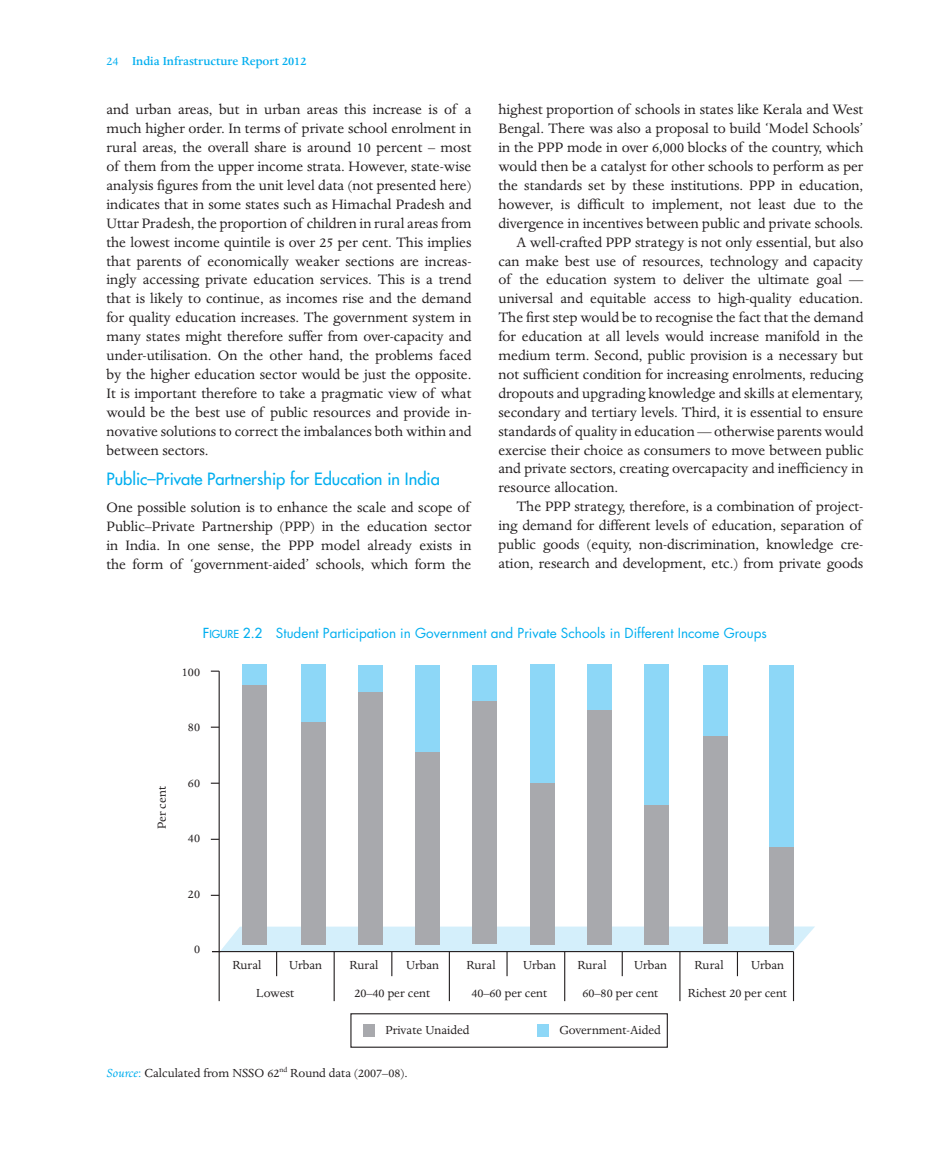
<style>
.page{position:relative;width:948px;height:1169px;background:#fff}
.page>*{position:absolute;margin:0;border:0;box-sizing:border-box;transform-origin:0 0}
.t1{font:500 16.5px "Futura Std";color:#00aeef}
.t2{font:15.75px/18.9px "Dante MT Std";color:#231f20;text-align:justify}
.t3{font:13.5px/28.5px "Dante MT Std";color:#231f20}
.t4{font:13.5px "Futura Std";color:#00aeef}
.t5{font:500 13.5px "Dante MT Std";color:#00aeef}
.s1{font-weight:400}
.s2{font-weight:500}
.s3{font-weight:500;font-size:10.8px}
.s4{font-style:italic;color:#00aeef}
.s5{color:#00aeef}
</style>
<div class="page">
<div style="left:350px;top:1013px;width:318px;height:34px;border:1px solid #231f20"></div>
<div style="left:363px;top:1024px;width:11px;height:12px;background:#a8a9ad"></div>
<div style="left:537px;top:1024px;width:11px;height:12px;background:#8dd7f7"></div>
<div style="left:243px;top:685px;width:24px;height:259px;background:#a8a9ad"></div>
<div style="left:301px;top:721px;width:24px;height:223px;background:#a8a9ad"></div>
<div style="left:358px;top:691px;width:24px;height:253px;background:#a8a9ad"></div>
<div style="left:415px;top:751px;width:24px;height:193px;background:#a8a9ad"></div>
<div style="left:472px;top:700px;width:24px;height:244px;background:#a8a9ad"></div>
<div style="left:531px;top:782px;width:24px;height:162px;background:#a8a9ad"></div>
<div style="left:588px;top:710px;width:24px;height:234px;background:#a8a9ad"></div>
<div style="left:645px;top:805px;width:24px;height:139px;background:#a8a9ad"></div>
<div style="left:703px;top:735px;width:24px;height:209px;background:#a8a9ad"></div>
<div style="left:769px;top:846px;width:24px;height:98px;background:#a8a9ad"></div>
<svg style="left:211px;top:894px;width:8px;height:2px"></svg>
<svg style="left:211px;top:838px;width:8px;height:2px"></svg>
<svg style="left:211px;top:782px;width:8px;height:2px"></svg>
<svg style="left:211px;top:726px;width:8px;height:2px"></svg>
<hr style="left:219px;top:671px;width:1px;height:280px;background:#231f20">
<hr style="left:793px;top:951px;width:1px;height:50px;background:#231f20">
<hr style="left:679px;top:951px;width:1px;height:50px;background:#231f20">
<hr style="left:564px;top:951px;width:1px;height:50px;background:#231f20">
<hr style="left:449px;top:951px;width:1px;height:50px;background:#231f20">
<hr style="left:334px;top:951px;width:1px;height:50px;background:#231f20">
<svg style="left:212px;top:926px;width:603px;height:50px"></svg>
<hr style="left:219px;top:951px;width:1px;height:50px;background:#231f20">
<div style="left:243px;top:664px;width:24px;height:21px;background:#8dd7f7"></div>
<div style="left:301px;top:664px;width:24px;height:57px;background:#8dd7f7"></div>
<div style="left:358px;top:664px;width:24px;height:27px;background:#8dd7f7"></div>
<div style="left:415px;top:664px;width:24px;height:87px;background:#8dd7f7"></div>
<div style="left:472px;top:664px;width:24px;height:36px;background:#8dd7f7"></div>
<div style="left:531px;top:664px;width:24px;height:119px;background:#8dd7f7"></div>
<div style="left:588px;top:664px;width:24px;height:46px;background:#8dd7f7"></div>
<div style="left:645px;top:664px;width:24px;height:141px;background:#8dd7f7"></div>
<div style="left:703px;top:664px;width:24px;height:71px;background:#8dd7f7"></div>
<div style="left:769px;top:664px;width:24px;height:182px;background:#8dd7f7"></div>
<p class="t5" style="left:107px;top:57px;width:201px"><span class="s1">24</span> India Infrastructure Report 2012</p>
<p class="t2" style="left:107px;top:101px;width:366px">and urban areas, but in urban areas this increase is of a much higher order. In terms of private school enrolment in rural areas, the overall share is around 10 percent – most of them from the upper income strata. However, state-wise analysis figures from the unit level data (not presented here) indicates that in some states such as Himachal Pradesh and Uttar Pradesh, the proportion of children in rural areas from the lowest income quintile is over 25 per cent. This implies that parents of economically weaker sections are increas&shy;ingly accessing private education services. This is a trend that is likely to continue, as incomes rise and the demand for quality education increases. The government system in many states might therefore suffer from over-capacity and under-utilisation. On the other hand, the problems faced by the higher education sector would be just the opposite.<br>It is important therefore to take a pragmatic view of what would be the best use of public resources and provide in&shy;novative solutions to correct the imbalances both within and between sectors.</p>
<p class="t1" style="left:107px;top:470px;width:335px">Public–Private Partnership for Education in India</p>
<p class="t2" style="left:107px;top:500px;width:366px">One possible solution is to enhance the scale and scope of Public–Private Partnership (PPP) in the education sector in India. In one sense, the PPP model already exists in the form of ‘government-aided’ schools, which form the</p>
<p class="t2" style="left:498px;top:101px;width:366px">highest proportion of schools in states like Kerala and West</p>
<p class="t2" style="left:498px;top:120px;width:366px">Bengal. There was also a proposal to build ‘Model Schools’</p>
<p class="t2" style="left:498px;top:139px;width:366px">in the PPP mode in over 6,000 blocks of the country, which</p>
<p class="t2" style="left:498px;top:158px;width:366px">would then be a catalyst for other schools to perform as per</p>
<p class="t2" style="left:498px;top:177px;width:366px">the standards set by these institutions. PPP in education,</p>
<p class="t2" style="left:498px;top:196px;width:366px">however, is difficult to implement, not least due to the</p>
<p class="t2" style="left:498px;top:215px;width:366px">divergence in incentives between public and private schools.</p>
<p class="t2" style="left:516px;top:234px;width:348px">A well-crafted PPP strategy is not only essential, but also</p>
<p class="t2" style="left:498px;top:253px;width:366px">can make best use of resources, technology and capacity</p>
<p class="t2" style="left:498px;top:272px;width:366px">of the education system to deliver the ultimate goal —</p>
<p class="t2" style="left:498px;top:290px;width:366px">universal and equitable access to high-quality education.</p>
<p class="t2" style="left:498px;top:309px;width:366px">The first step would be to recognise the fact that the demand</p>
<p class="t2" style="left:498px;top:328px;width:366px">for education at all levels would increase manifold in the</p>
<p class="t2" style="left:498px;top:347px;width:366px">medium term. Second, public provision is a necessary but</p>
<p class="t2" style="left:498px;top:366px;width:366px">not sufficient condition for increasing enrolments, reducing</p>
<p class="t2" style="left:498px;top:385px;width:366px">dropouts and upgrading knowledge and skills at elementary,</p>
<p class="t2" style="left:498px;top:404px;width:366px">secondary and tertiary levels. Third, it is essential to ensure</p>
<p class="t2" style="left:498px;top:423px;width:366px">standards of quality in education — otherwise parents would</p>
<p class="t2" style="left:498px;top:442px;width:366px">exercise their choice as consumers to move between public</p>
<p class="t2" style="left:498px;top:461px;width:366px">and private sectors, creating overcapacity and inefficiency in</p>
<p class="t2" style="left:498px;top:479px;width:121px">resource allocation.</p>
<p class="t2" style="left:516px;top:498px;width:348px">The PPP strategy, therefore, is a combination of project-</p>
<p class="t2" style="left:498px;top:517px;width:365px">ing demand for different levels of education, separation of</p>
<p class="t2" style="left:498px;top:536px;width:366px">public goods (equity, non-discrimination, knowledge cre-</p>
<p class="t2" style="left:498px;top:555px;width:366px">ation, research and development, etc.) from private goods</p>
<p class="t4" style="left:203px;top:627px;width:565px"><span class="s2">F</span><span class="s3">IGURE</span> <span class="s2">2.2</span> Student Participation in Government and Private Schools in Different Income Groups</p>
<p class="t3" style="left:182px;top:658px;width:20px">100</p>
<p class="t3" style="left:149px;top:829px;width:44px;rotate:-90deg">Per cent</p>
<p class="t3" style="left:188px;top:714px;width:14px">80</p>
<p class="t3" style="left:188px;top:769px;width:14px">60</p>
<p class="t3" style="left:188px;top:825px;width:14px">40</p>
<p class="t3" style="left:188px;top:880px;width:14px">20</p>
<p class="t3" style="left:194px;top:936px;width:8px">0</p>
<p class="t3" style="left:232px;top:951px;width:30px">Rural</p>
<p class="t3" style="left:256px;top:951px;width:67px;text-indent:33px">Urban<br>Lowest</p>
<p class="t3" style="left:349px;top:951px;width:30px">Rural</p>
<p class="t3" style="left:354px;top:951px;width:86px;text-indent:52px">Urban<br>20–40 per cent</p>
<p class="t3" style="left:466px;top:951px;width:30px">Rural</p>
<p class="t3" style="left:471px;top:951px;width:86px;text-indent:52px">Urban<br>40–60 per cent</p>
<p class="t3" style="left:577px;top:951px;width:30px">Rural</p>
<p class="t3" style="left:582px;top:951px;width:86px;text-indent:52px">Urban<br>60–80 per cent</p>
<p class="t3" style="left:694px;top:951px;width:30px">Rural</p>
<p class="t3" style="left:688px;top:951px;width:101px;text-align:right">Urban<br>Richest 20 per cent</p>
<p class="t3" style="left:385px;top:1017px;width:86px">Private Unaided</p>
<p class="t3" style="left:559px;top:1017px;width:103px">Government-Aided</p>
<p class="t3" style="left:107px;top:1059px;width:303px"><span class="s4">Source</span><span class="s5">:</span> Calculated from NSSO 62<sup>nd</sup> Round data (2007–08).</p>
</div>
